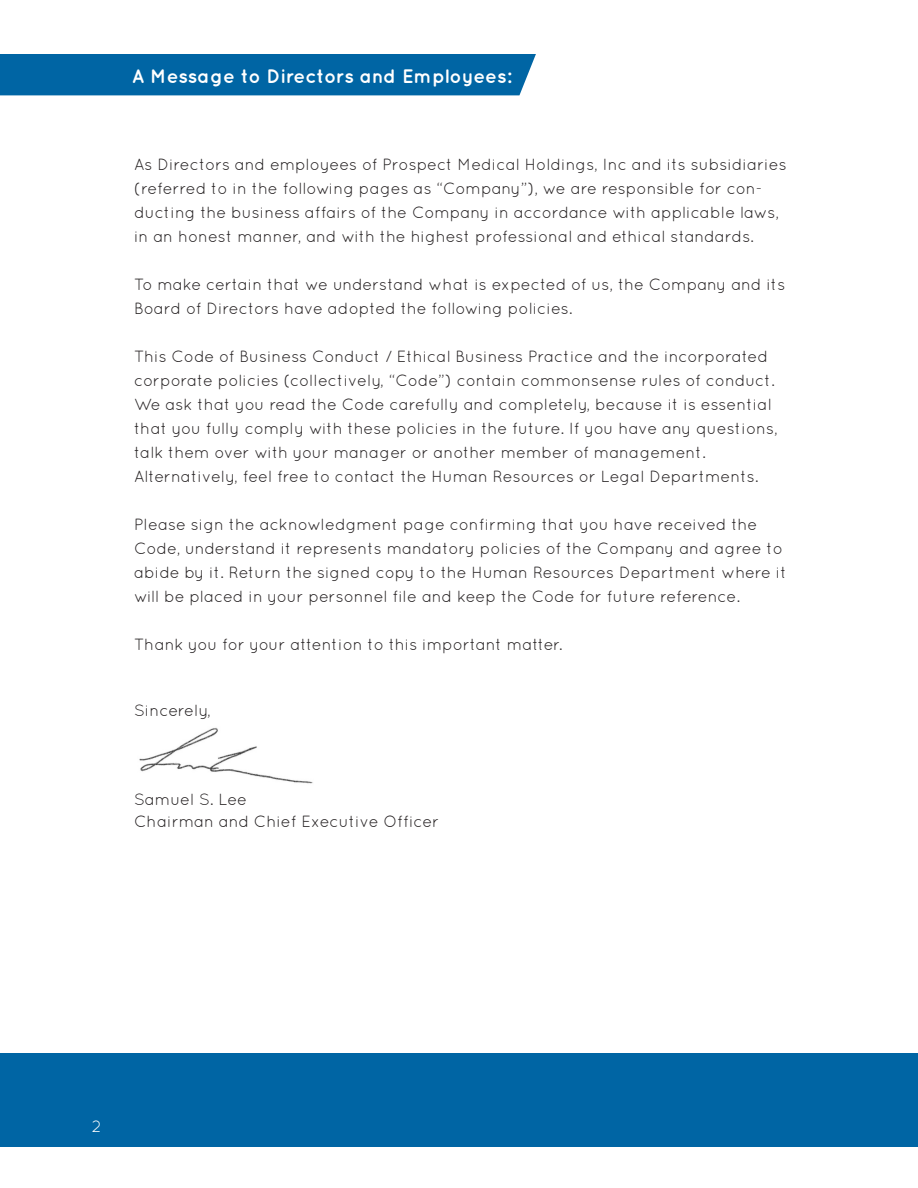
<style>
.page{position:relative;width:918px;height:1188px;background:#fff}
.page>*{position:absolute;margin:0;border:0;box-sizing:border-box;transform-origin:0 0}
.t1{font:700 19.5px "Quicksand";color:#fff}
.t2{font:16.5px "Quicksand";color:#fff}
.t3{font:16.2px/24px "Quicksand";color:#231f20}
</style>
<div class="page">
<div style="left:1px;top:1053px;width:917px;height:94px;background:#0065a4"></div>
<div style="left:0;top:54px;width:536px;height:41px;background:#0065a4"></div>
<img style="left:139px;top:728px;width:174px;height:56px">
<p class="t1" style="left:132px;top:65px;width:381px">A Message to Directors and Employees:</p>
<p class="t3" style="left:134px;top:152px;width:654px">As Directors and employees of Prospect Medical Holdings, Inc and its subsidiaries (referred to in the following pages as “Company”), we are responsible for con&shy;ducting the business affairs of the Company in accordance with applicable laws, in an honest manner, and with the highest professional and ethical standards.</p>
<p class="t3" style="left:134px;top:272px;width:653px">To make certain that we understand what is expected of us, the Company and its<br>Board of Directors have adopted the following policies.</p>
<p class="t3" style="left:134px;top:344px;width:645px">This Code of Business Conduct / Ethical Business Practice and the incorporated corporate policies (collectively, “Code”) contain commonsense rules of conduct.<br>We ask that you read the Code carefully and completely, because it is essential that you fully comply with these policies in the future. If you have any questions, talk them over with your manager or another member of management.<br>Alternatively, feel free to contact the Human Resources or Legal Departments.</p>
<p class="t3" style="left:134px;top:512px;width:654px">Please sign the acknowledgment page confirming that you have received the Code, understand it represents mandatory policies of the Company and agree to abide by it. Return the signed copy to the Human Resources Department where it will be placed in your personnel file and keep the Code for future reference.</p>
<p class="t3" style="left:134px;top:632px;width:430px">Thank you for your attention to this important matter.</p>
<p class="t3" style="left:134px;top:699px;width:78px">Sincerely,</p>
<p class="t3" style="left:134px;top:787px;width:115px">Samuel S. Lee</p>
<p class="t3" style="left:134px;top:810px;width:307px">Chairman and Chief Executive Officer</p>
<p class="t2" style="left:92px;top:1117px;width:11px">2</p>
</div>
